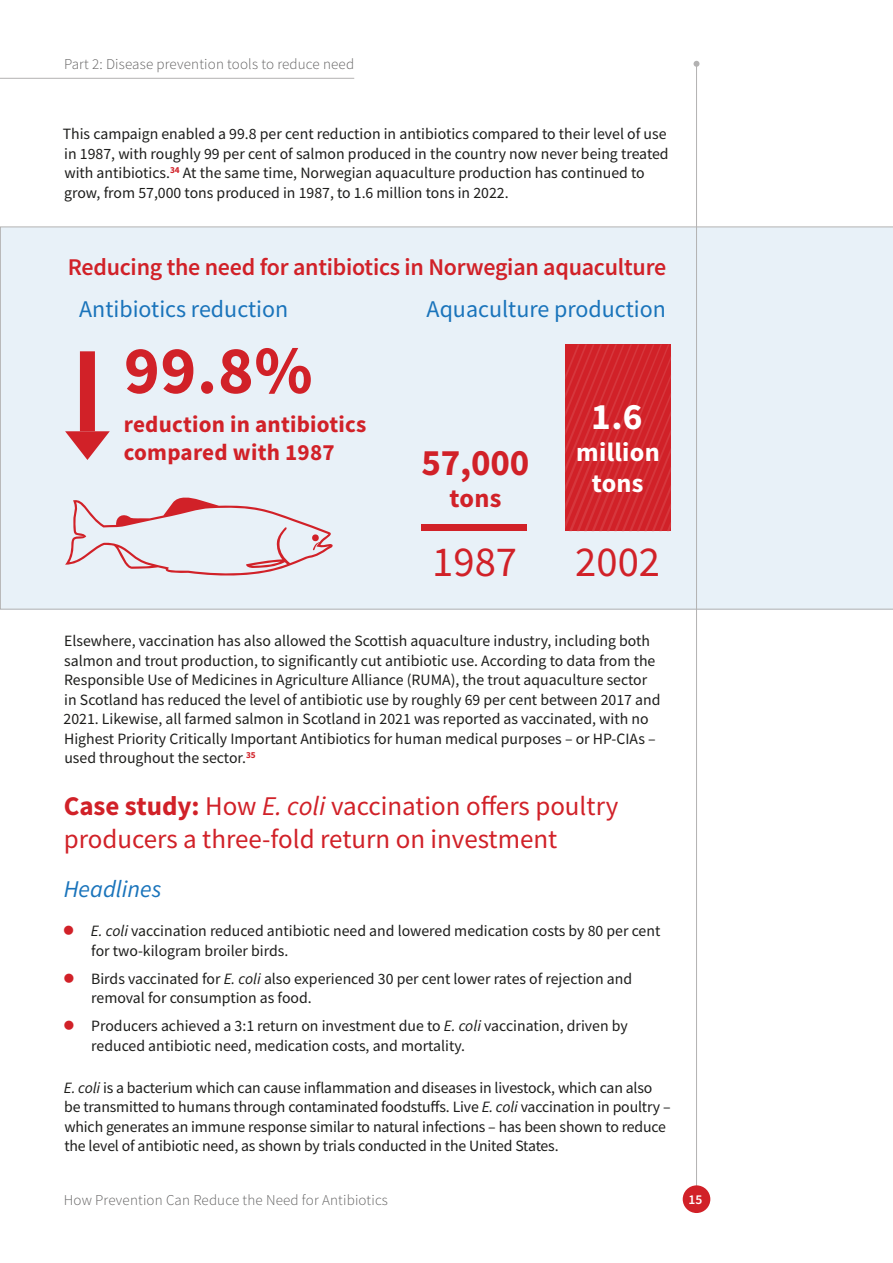
<style>
.page{position:relative;width:893px;height:1263px;background:#fff}
.page>*{position:absolute;margin:0;border:0;box-sizing:border-box;transform-origin:0 0}
.t1{font:700 67.8px "Source Sans Pro";color:#d12128}
.graphic_centred{font:42.6px "Source Sans Pro";color:#d12128}
.t2{font:700 37.35px "Source Sans Pro";color:#d12128}
.t3{font:700 37.35px "Source Sans Pro";color:#fff}
.t4{font:27px/32.4px "Source Sans Pro";color:#d12128}
.t5{font:700 26.4px/31.7px "Source Sans Pro";letter-spacing:.01em;color:#fff;text-align:center}
.t6{font:700 26.4px "Source Sans Pro";color:#d12128}
.t7{font:600 24px "Source Sans Pro";letter-spacing:-.01em;color:#d12128}
.t8{font:24px "Source Sans Pro";color:#1a74bb}
.t9{font:italic 24px "Source Sans Pro";color:#1a74bb}
.t10{font:700 23.1px/27.8px "Source Sans Pro";letter-spacing:.01em;color:#d12128}
.Body{font:15.75px/19.5px "Source Sans Pro";color:#1d1d1b}
.t11{font:300 15px "Source Sans Pro";letter-spacing:.01em;color:#646363}
.t12{font:600 13.5px "Source Sans Pro";color:#fff}
.s1{font-weight:700}
.s2{font-style:italic}
</style>
<div class="page">
<div style="left:0;top:227px;width:893px;height:382px;background:#e8f1f8"></div>
<hr style="left:0;top:78px;width:354px;height:1px;background:#b3b2b2">
<hr style="left:696px;top:64px;width:1px;height:1124px;background:#b3b2b2">
<svg style="left:693px;top:61px;width:6px;height:6px"></svg>
<div style="left:683px;top:1185px;width:27px;height:28px;background:#d12128;border-radius:50%"></div>
<div style="left:421px;top:524px;width:106px;height:7px;background:#d12128"></div>
<svg style="left:565px;top:344px;width:106px;height:187px;background:#d2262d"></svg>
<div style="left:80px;top:351px;width:15px;height:80px;background:#d12128"></div>
<svg style="left:65px;top:431px;width:45px;height:29px"></svg>
<svg style="left:65px;top:495px;width:269px;height:82px;background:#e5dae1"></svg>
<p class="t11" style="left:64px;top:55px;width:292px">Part 2: Disease prevention tools to reduce need</p>
<p class="Body" style="left:63px;top:124px;width:607px">This campaign enabled a 99.8 per cent reduction in antibiotics compared to their level of use in 1987, with roughly 99 per cent of salmon produced in the country now never being treated with antibiotics.<sup>34</sup> At the same time, Norwegian aquaculture production has continued to grow, from 57,000 tons produced in 1987, to 1.6 million tons in 2022.</p>
<h3 class="t7" style="left:68px;top:251px;width:600px">Reducing the need for antibiotics in Norwegian aquaculture</h3>
<h3 class="t8" style="left:79px;top:294px;width:210px">Antibiotics reduction</h3>
<h3 class="t8" style="left:427px;top:294px;width:241px">Aquaculture production</h3>
<p class="t1" style="left:124px;top:325px;width:190px">99.8%</p>
<p class="t10" style="left:124px;top:410px;width:244px">reduction in antibiotics compared with 1987</p>
<p class="t2" style="left:421px;top:438px;width:110px">57,000</p>
<p class="t6" style="left:450px;top:480px;width:53px">tons</p>
<p class="graphic_centred" style="left:432px;top:534px;width:86px">1987</p>
<p class="t3" style="left:591px;top:391px;width:53px">1.6</p>
<p class="t5" style="left:576px;top:436px;width:85px">million tons</p>
<p class="graphic_centred" style="left:575px;top:534px;width:86px">2002</p>
<p class="Body" style="left:64px;top:631px;width:598px">Elsewhere, vaccination has also allowed the Scottish aquaculture industry, including both salmon and trout production, to significantly cut antibiotic use. According to data from the Responsible Use of Medicines in Agriculture Alliance (RUMA), the trout aquaculture sector in Scotland has reduced the level of antibiotic use by roughly 69 per cent between 2017 and 2021. Likewise, all farmed salmon in Scotland in 2021 was reported as vaccinated, with no Highest Priority Critically Important Antibiotics for human medical purposes – or HP-CIAs – used throughout the sector.<sup>35</sup></p>
<h2 class="t4" style="left:64px;top:790px;width:556px"><span class="s1">Case study:</span> How <span class="s2">E. coli</span> vaccination offers poultry producers a three-fold return on investment</h2>
<h3 class="t9" style="left:64px;top:874px;width:99px">Headlines</h3>
<p class="Body" style="left:91px;top:921px;width:571px"><span class="s2">E. coli</span> vaccination reduced antibiotic need and lowered medication costs by 80 per cent for two-kilogram broiler birds.</p>
<p class="Body" style="left:91px;top:969px;width:542px">Birds vaccinated for <span class="s2">E. coli</span> also experienced 30 per cent lower rates of rejection and removal for consumption as food.</p>
<p class="Body" style="left:91px;top:1016px;width:538px">Producers achieved a 3:1 return on investment due to <span class="s2">E. coli</span> vaccination, driven by reduced antibiotic need, medication costs, and mortality.</p>
<p class="Body" style="left:64px;top:1078px;width:608px"><span class="s2">E. coli</span> is a bacterium which can cause inflammation and diseases in livestock, which can also be transmitted to humans through contaminated foodstuffs. Live <span class="s2">E. coli</span> vaccination in poultry – which generates an immune response similar to natural infections – has been shown to reduce the level of antibiotic need, as shown by trials conducted in the United States.</p>
<p class="t11" style="left:64px;top:1191px;width:326px">How Prevention Can Reduce the Need for Antibiotics</p>
<p class="t12" style="left:689px;top:1190px;width:15px">15</p>
</div>
